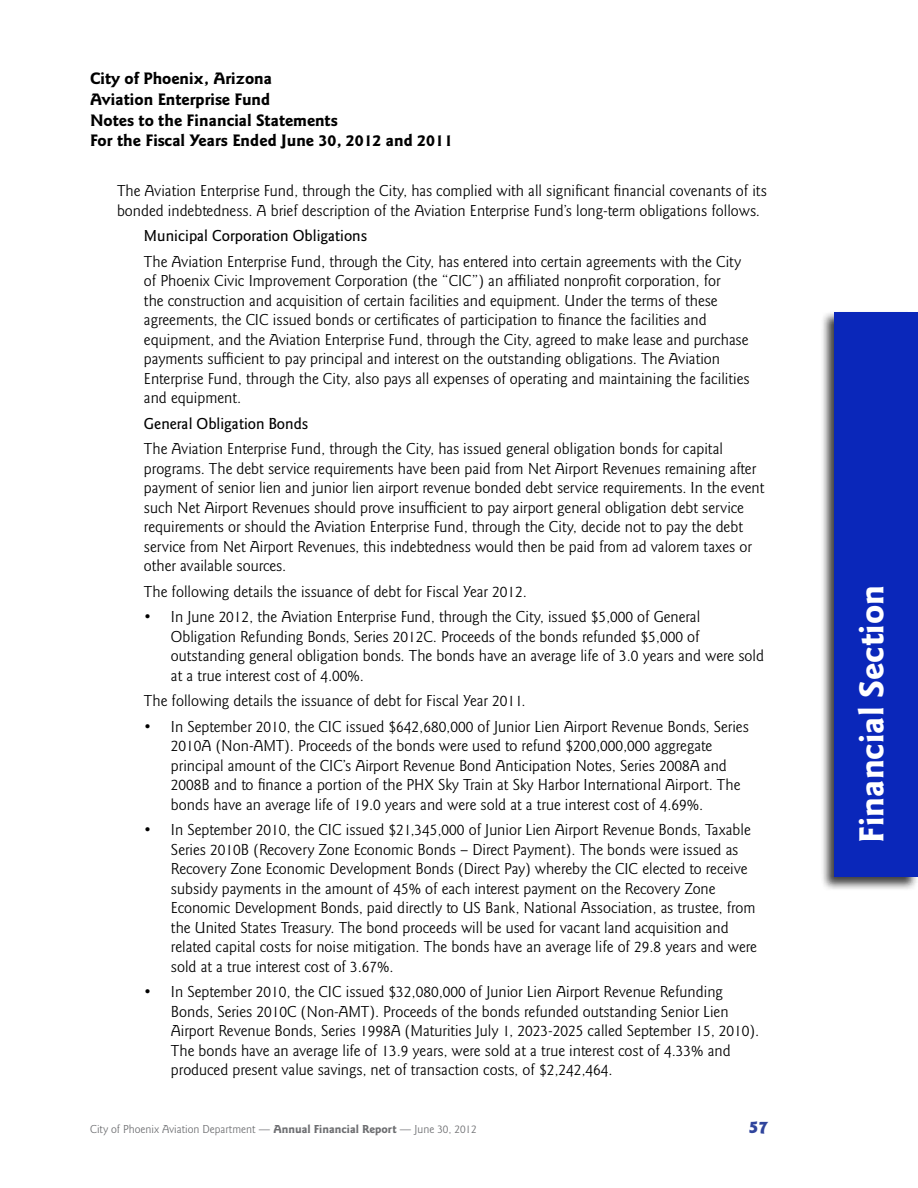
<style>
.page{position:relative;width:918px;height:1188px;background:#fff}
.page>*{position:absolute;margin:0;border:0;box-sizing:border-box;transform-origin:0 0}
.t1{font:700 36px "Goudy Sans Std";color:#fff}
.t2{font:900 18px "Goudy Sans Std";color:#2f449c}
.t3{font:700 17.25px/20.7px "Goudy Sans Std";color:#000}
.t4{font:16.5px/19.5px "Goudy Sans Std";color:#000}
.t5{font:500 16.5px "Goudy Sans Std";color:#000}
.t6{font:12px "Goudy Sans Std";color:#6d6e71}
.s1{font-weight:700}
</style>
<div class="page">
<div style="left:820px;top:310px;width:98px;height:581px;background:#000;opacity:.75"></div>
<div style="left:835px;top:312px;width:83px;height:564px;background:#0a27ba"></div>
<p class="t3" style="left:90px;top:68px;width:364px">City of Phoenix, Arizona<br>Aviation Enterprise Fund<br>Notes to the Financial Statements<br>For the Fiscal Years Ended June 30, 2012 and 2011</p>
<p class="t4" style="left:117px;top:181px;width:651px">The Aviation Enterprise Fund, through the City, has complied with all significant financial covenants of its bonded indebtedness. A brief description of the Aviation Enterprise Fund’s long-term obligations follows.</p>
<p class="t5" style="left:144px;top:226px;width:225px">Municipal Corporation Obligations</p>
<p class="t4" style="left:144px;top:252px;width:607px">The Aviation Enterprise Fund, through the City, has entered into certain agreements with the City of Phoenix Civic Improvement Corporation (the “CIC”) an affiliated nonprofit corporation, for<br>the construction and acquisition of certain facilities and equipment. Under the terms of these agreements, the CIC issued bonds or certificates of participation to finance the facilities and equipment, and the Aviation Enterprise Fund, through the City, agreed to make lease and purchase payments sufficient to pay principal and interest on the outstanding obligations. The Aviation Enterprise Fund, through the City, also pays all expenses of operating and maintaining the facilities and equipment.</p>
<p class="t5" style="left:144px;top:414px;width:166px">General Obligation Bonds</p>
<p class="t4" style="left:144px;top:439px;width:622px">The Aviation Enterprise Fund, through the City, has issued general obligation bonds for capital programs. The debt service requirements have been paid from Net Airport Revenues remaining after payment of senior lien and junior lien airport revenue bonded debt service requirements. In the event such Net Airport Revenues should prove insufficient to pay airport general obligation debt service requirements or should the Aviation Enterprise Fund, through the City, decide not to pay the debt service from Net Airport Revenues, this indebtedness would then be paid from ad valorem taxes or other available sources.</p>
<p class="t4" style="left:144px;top:582px;width:384px">The following details the issuance of debt for Fiscal Year 2012.</p>
<p class="t4" style="left:171px;top:607px;width:595px;text-indent:-27px">• In June 2012, the Aviation Enterprise Fund, through the City, issued $5,000 of General Obligation Refunding Bonds, Series 2012C. Proceeds of the bonds refunded $5,000 of outstanding general obligation bonds. The bonds have an average life of 3.0 years and were sold at a true interest cost of 4.00%.</p>
<p class="t4" style="left:144px;top:691px;width:383px">The following details the issuance of debt for Fiscal Year 2011.</p>
<p class="t4" style="left:171px;top:717px;width:579px;text-indent:-27px">• In September 2010, the CIC issued $642,680,000 of Junior Lien Airport Revenue Bonds, Series 2010A (Non-AMT). Proceeds of the bonds were used to refund $200,000,000 aggregate principal amount of the CIC’s Airport Revenue Bond Anticipation Notes, Series 2008A and 2008B and to finance a portion of the PHX Sky Train at Sky Harbor International Airport. The bonds have an average life of 19.0 years and were sold at a true interest cost of 4.69%.</p>
<p class="t4" style="left:171px;top:820px;width:587px;text-indent:-27px">• In September 2010, the CIC issued $21,345,000 of Junior Lien Airport Revenue Bonds, Taxable Series 2010B (Recovery Zone Economic Bonds – Direct Payment). The bonds were issued as Recovery Zone Economic Development Bonds (Direct Pay) whereby the CIC elected to receive subsidy payments in the amount of 45% of each interest payment on the Recovery Zone Economic Development Bonds, paid directly to US Bank, National Association, as trustee, from the United States Treasury. The bond proceeds will be used for vacant land acquisition and related capital costs for noise mitigation. The bonds have an average life of 29.8 years and were sold at a true interest cost of 3.67%.</p>
<p class="t4" style="left:171px;top:982px;width:590px;text-indent:-27px">• In September 2010, the CIC issued $32,080,000 of Junior Lien Airport Revenue Refunding Bonds, Series 2010C (Non-AMT). Proceeds of the bonds refunded outstanding Senior Lien Airport Revenue Bonds, Series 1998A (Maturities July 1, 2023-2025 called September 15, 2010).<br>The bonds have an average life of 13.9 years, were sold at a true interest cost of 4.33% and produced present value savings, net of transaction costs, of $2,242,464.</p>
<p class="t6" style="left:90px;top:1122px;width:388px">City of Phoenix Aviation Department — <span class="s1">Annual Financial Report</span> — June 30, 2012</p>
<p class="t2" style="left:749px;top:1117px;width:21px">57</p>
<h1 class="t1" style="left:850px;top:843px;width:260px;rotate:-90deg">Financial Section</h1>
</div>
